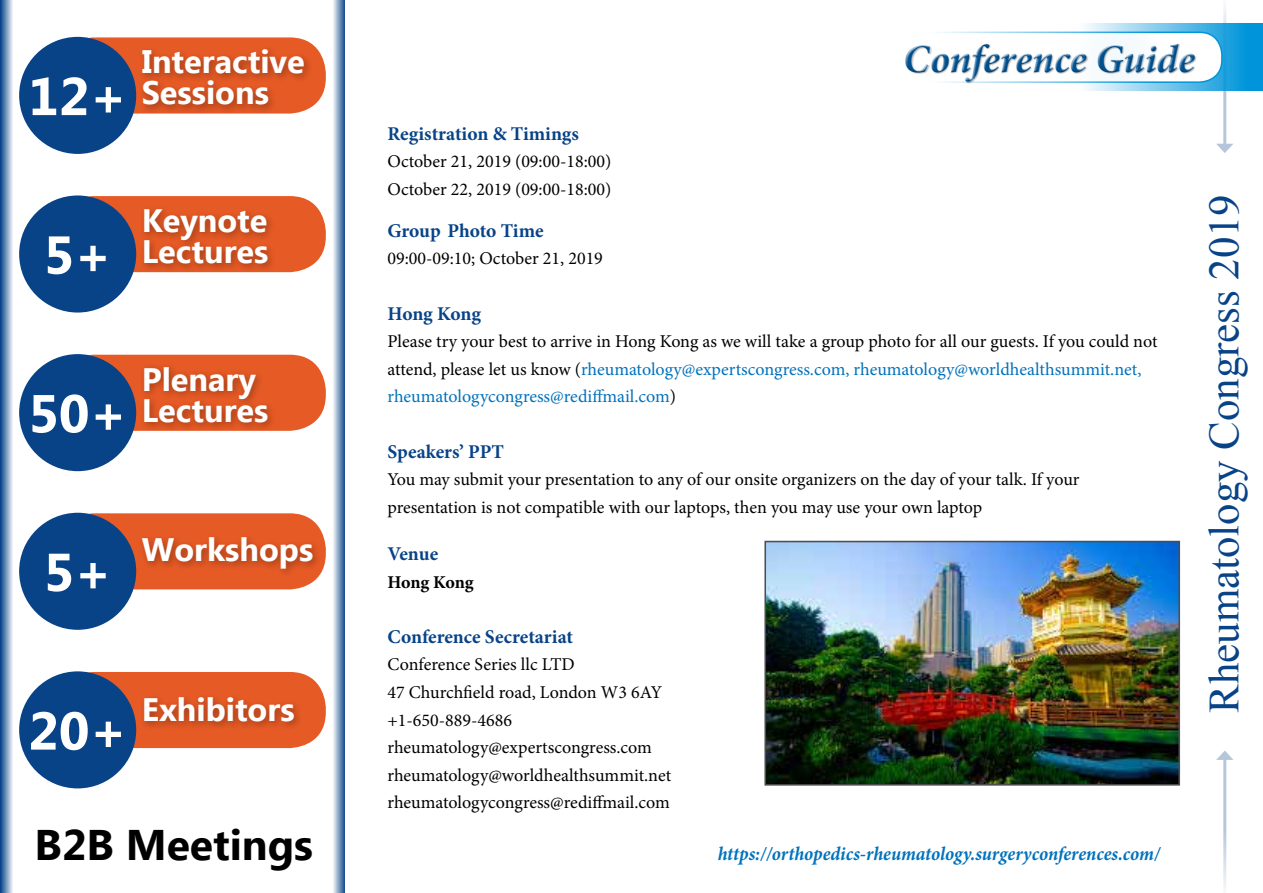
<style>
.page{position:relative;width:1263px;height:893px;background:#fff}
.page>*{position:absolute;margin:0;border:0;box-sizing:border-box;transform-origin:0 0}
.t1{font:700 53.25px "Ebrima";color:#fff}
.t2{font:42.75px "Times New Roman";color:#084388}
.t3{font:700 42.75px "Ebrima";color:#000}
.t4{font:italic 700 40.05px "Minion Pro";letter-spacing:-.005em;color:#00508f}
.t5{font:700 32.4px/30.9px "Ebrima";color:#fff}
.t6{font:700 19.5px "Minion Pro";letter-spacing:-.005em;color:#084388}
.t7{font:italic 700 19.5px "Minion Pro";letter-spacing:-.005em;color:#0072bc;scale:.95 1}
.t8{font:18px/27.6px "Minion Pro";color:#000}
.t9{font:700 18px "Minion Pro";letter-spacing:-.01em;color:#000}
.s1{color:#0072bc}
</style>
<div class="page">
<div style="left:58px;top:37px;width:268px;height:77px;background:#e65a25;border-radius:36px"></div>
<div style="left:19px;top:37px;width:117px;height:117px;background:#084388;border-radius:50%"></div>
<div style="left:138px;top:45px;width:176px;height:70px;background:#000;opacity:.3"></div>
<div style="left:58px;top:196px;width:268px;height:76px;background:#e65a25;border-radius:36px"></div>
<div style="left:19px;top:195px;width:117px;height:118px;background:#084388;border-radius:50%"></div>
<div style="left:140px;top:205px;width:137px;height:68px;background:#000;opacity:.3"></div>
<div style="left:58px;top:355px;width:268px;height:76px;background:#e65a25;border-radius:36px"></div>
<div style="left:19px;top:354px;width:117px;height:117px;background:#084388;border-radius:50%"></div>
<div style="left:140px;top:362px;width:137px;height:70px;background:#000;opacity:.3"></div>
<div style="left:58px;top:513px;width:268px;height:76px;background:#e65a25;border-radius:36px"></div>
<div style="left:19px;top:513px;width:117px;height:117px;background:#084388;border-radius:50%"></div>
<div style="left:138px;top:533px;width:184px;height:45px;background:#000;opacity:.3"></div>
<div style="left:58px;top:672px;width:268px;height:76px;background:#e65a25;border-radius:36px"></div>
<div style="left:19px;top:671px;width:117px;height:117px;background:#084388;border-radius:50%"></div>
<div style="left:140px;top:693px;width:164px;height:38px;background:#000;opacity:.3"></div>
<svg style="left:0;top:0;width:13px;height:893px;background:#7a99be"></svg>
<svg style="left:333px;top:0;width:12px;height:893px;background:#8da8c8"></svg>
<hr style="left:1223px;top:757px;width:3px;height:136px;background:#084388">
<svg style="left:1216px;top:750px;width:17px;height:10px"></svg>
<hr style="left:1223px;top:0;width:3px;height:146px;background:#084388">
<svg style="left:1216px;top:144px;width:17px;height:9px"></svg>
<svg style="left:1057px;top:23px;width:206px;height:68px;background:#50b5e5"></svg>
<div style="left:894px;top:32px;width:328px;height:50px;background:#fff;border-radius:22px"></div>
<div style="left:893px;top:32px;width:329px;height:51px;border:2px solid #0095da;border-radius:22px"></div>
<div style="left:905px;top:42px;width:291px;height:39px;background:#fff"></div>
<div style="left:906px;top:43px;width:291px;height:41px;background:#000;opacity:.35"></div>
<img style="left:764px;top:540px;width:417px;height:246px">
<h1 class="t1" style="left:28px;top:57px;width:100px">12+</h1>
<h3 class="t5" style="left:142px;top:48px;width:165px">Interactive<br>Sessions</h3>
<h1 class="t1" style="left:44px;top:215px;width:70px">5+</h1>
<h3 class="t5" style="left:142px;top:207px;width:128px">Keynote<br>Lectures</h3>
<h1 class="t1" style="left:28px;top:374px;width:100px">50+</h1>
<h3 class="t5" style="left:142px;top:365px;width:128px">Plenary<br>Lectures</h3>
<h1 class="t1" style="left:44px;top:532px;width:70px">5+</h1>
<h3 class="t5" style="left:142px;top:536px;width:173px">Workshops</h3>
<h1 class="t1" style="left:28px;top:691px;width:100px">20+</h1>
<h3 class="t5" style="left:142px;top:696px;width:154px">Exhibitors</h3>
<h2 class="t3" style="left:35px;top:813px;width:280px">B2B Meetings</h2>
<h3 class="t4" style="left:904px;top:30px;width:293px">Conference Guide</h3>
<p class="t6" style="left:387px;top:120px;width:193px">Registration &amp; Timings</p>
<p class="t8" style="left:387px;top:148px;width:225px">October 21, 2019 (09:00-18:00)<br>October 22, 2019 (09:00-18:00)</p>
<p class="t6" style="left:387px;top:217px;width:158px">Group Photo Time</p>
<p class="t8" style="left:387px;top:245px;width:217px">09:00-09:10; October 21, 2019</p>
<p class="t6" style="left:387px;top:300px;width:95px">Hong Kong</p>
<p class="t8" style="left:387px;top:328px;width:771px">Please try your best to arrive in Hong Kong as we will take a group photo for all our guests. If you could not attend, please let us know (<span class="s1">rheumatology@expertscongress.com, rheumatology@worldhealthsummit.net, rheumatologycongress@rediffmail.com</span>)</p>
<p class="t6" style="left:387px;top:438px;width:118px">Speakers’ PPT</p>
<p class="t8" style="left:387px;top:466px;width:694px">You may submit your presentation to any of our onsite organizers on the day of your talk. If your presentation is not compatible with our laptops, then you may use your own laptop</p>
<p class="t6" style="left:387px;top:540px;width:52px">Venue</p>
<p class="t9" style="left:387px;top:569px;width:88px">Hong Kong</p>
<p class="t6" style="left:387px;top:623px;width:187px">Conference Secretariat</p>
<p class="t8" style="left:387px;top:651px;width:285px">Conference Series llc LTD<br>47 Churchfield road, London W3 6AY +1-650-889-4686 rheumatology@expertscongress.com rheumatology@worldhealthsummit.net rheumatologycongress@rediffmail.com</p>
<p class="t7" style="left:718px;top:839px;width:467px">https://orthopedics-rheumatology.surgeryconferences.com/</p>
<h2 class="t2" style="left:1195px;top:712px;width:520px;rotate:-90deg">Rheumatology Congress 2019</h2>
</div>
